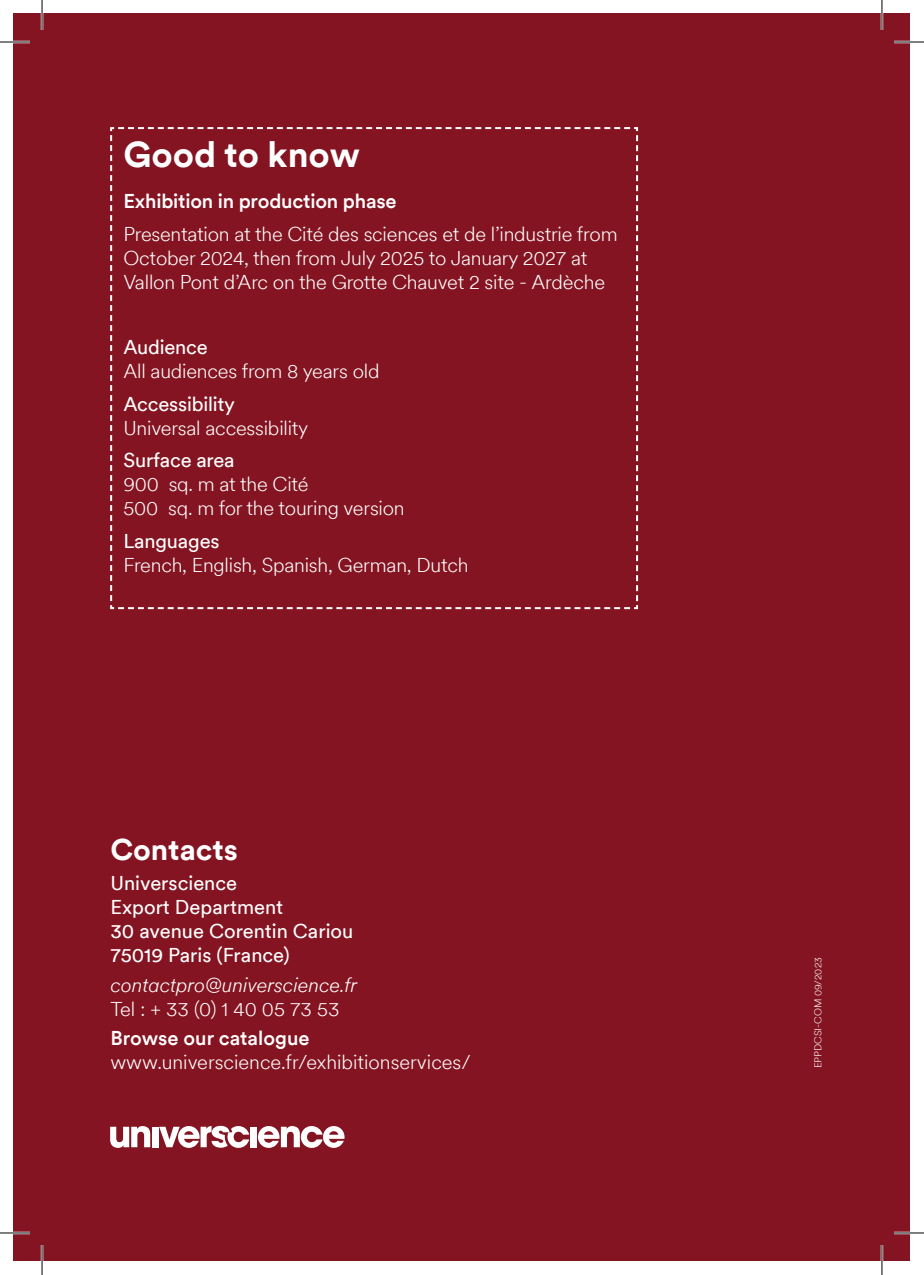
<style>
.page{position:relative;width:924px;height:1275px;background:#fff}
.page>*{position:absolute;margin:0;border:0;box-sizing:border-box;transform-origin:0 0}
.t1{font:700 36px "CSI Circular TT";color:#fff}
.t2{font:700 30px "CSI Circular TT";color:#fff}
.t3{font:300 20px/24px "CSI Circular TT";letter-spacing:-.01em;color:#fff}
.t4{font:20px/24px "CSI Circular TT";color:#fff}
.t5{font:500 20px "CSI Circular TT";letter-spacing:-.01em;color:#fff}
.t6{font:italic 300 20px "CSI Circular TT";color:#fff}
.t7{font:300 10px "CSI Circular TT";color:#fff}
</style>
<div class="page">
<div style="left:14px;top:14px;width:895px;height:1247px;background:#841421"></div>
<svg style="left:110px;top:127px;width:528px;height:483px"></svg>
<svg style="left:110px;top:1126px;width:40px;height:22px"></svg>
<div style="left:152px;top:1126px;width:6px;height:21px;background:#fff"></div>
<div style="left:250px;top:1126px;width:6px;height:21px;background:#fff"></div>
<svg style="left:258px;top:1126px;width:86px;height:22px"></svg>
<svg style="left:159px;top:1125px;width:90px;height:23px"></svg>
<hr style="left:0;top:41px;width:30px;height:2px;background:#fff">
<hr style="left:893px;top:41px;width:30px;height:2px;background:#fff">
<hr style="left:0;top:1231px;width:30px;height:3px;background:#fff">
<hr style="left:893px;top:1231px;width:30px;height:3px;background:#fff">
<hr style="left:41px;top:0;width:2px;height:30px;background:#fff">
<hr style="left:41px;top:1245px;width:2px;height:30px;background:#fff">
<hr style="left:880px;top:0;width:2px;height:30px;background:#fff">
<hr style="left:880px;top:1245px;width:2px;height:30px;background:#fff">
<hr style="left:0;top:42px;width:30px;height:1px;background:#000">
<hr style="left:893px;top:42px;width:30px;height:1px;background:#000">
<hr style="left:0;top:1232px;width:30px;height:1px;background:#000">
<hr style="left:893px;top:1232px;width:30px;height:1px;background:#000">
<hr style="left:42px;top:0;width:1px;height:30px;background:#000">
<hr style="left:42px;top:1245px;width:1px;height:30px;background:#000">
<hr style="left:881px;top:0;width:1px;height:30px;background:#000">
<hr style="left:881px;top:1245px;width:1px;height:30px;background:#000">
<h1 class="t1" style="left:123px;top:130px;width:238px">Good to know</h1>
<p class="t5" style="left:123px;top:188px;width:274px">Exhibition in production phase</p>
<p class="t3" style="left:123px;top:221px;width:495px">Presentation at the Cité des sciences et de l’industrie from<br>October 2024, then from July 2025 to January 2027 at<br>Vallon Pont d’Arc on the Grotte Chauvet 2 site - Ardèche</p>
<p class="t4" style="left:123px;top:334px;width:86px">Audience</p>
<p class="t3" style="left:123px;top:358px;width:257px">All audiences from 8 years old</p>
<p class="t4" style="left:123px;top:390px;width:113px">Accessibility</p>
<p class="t3" style="left:123px;top:415px;width:186px">Universal accessibility</p>
<p class="t4" style="left:123px;top:447px;width:113px">Surface area</p>
<p class="t3" style="left:123px;top:471px;width:282px">900 sq. m at the Cité<br>500 sq. m for the touring version</p>
<p class="t4" style="left:123px;top:527px;width:97px">Languages</p>
<p class="t3" style="left:123px;top:552px;width:346px">French, English, Spanish, German, Dutch</p>
<h2 class="t2" style="left:110px;top:829px;width:129px">Contacts</h2>
<p class="t4" style="left:110px;top:870px;width:244px">Universcience<br>Export Department<br>30 avenue Corentin Cariou<br>75019 Paris (France)</p>
<p class="t6" style="left:110px;top:971px;width:248px">contactpro@universcience.fr</p>
<p class="t3" style="left:110px;top:996px;width:230px">Tel : + 33 (0) 1 40 05 73 53</p>
<p class="t5" style="left:110px;top:1024px;width:201px">Browse our catalogue</p>
<p class="t3" style="left:110px;top:1049px;width:361px">www.universcience.fr/exhibitionservices/</p>
<p class="t7" style="left:810px;top:1068px;width:112px;rotate:-90deg">EPPDCSI-COM 09/2023</p>
</div>
